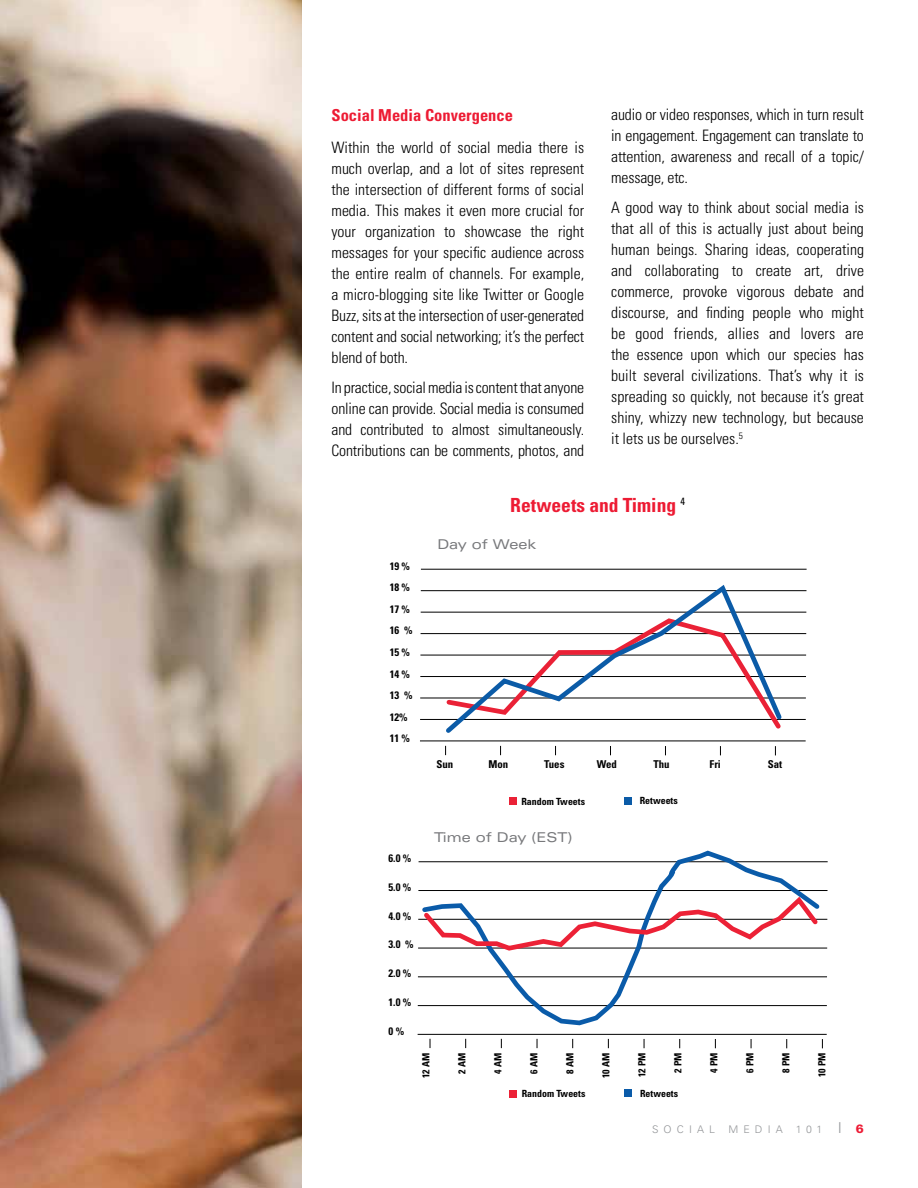
<style>
.page{position:relative;width:918px;height:1188px;background:#fff}
.page>*{position:absolute;margin:0;border:0;box-sizing:border-box;transform-origin:0 0}
.t1{font:700 condensed 19.5px "Univers";color:#ed1b33}
.t2{font:700 condensed 16.5px "Univers";color:#ed1b33}
.t3{font:300 condensed 15.75px/21px "Univers";letter-spacing:-.01em;color:#000;text-align:justify}
.t4{font:expanded 13.5px "Univers";color:#77787b}
.t5{font:700 condensed 10.8px/21.6px "Univers";color:#000}
.t6{font:700 condensed 10.8px "Univers";color:#010101}
.t7{font:300 10.5px "Univers";letter-spacing:.49em;color:#939598}
.t8{font:700 condensed 9.9px "Univers";color:#010101}
.t9{font:700 condensed 9.9px "Univers";color:#000}
.s1{font-size:15px}
.s2{font-weight:900;font-size:12px;color:#ed1b35}
</style>
<div class="page">
<img style="left:0;top:0;width:302px;height:1188px">
<hr style="left:421px;top:569px;width:386px;height:1px;background:#000">
<hr style="left:421px;top:590px;width:385px;height:1px;background:#000">
<hr style="left:421px;top:612px;width:385px;height:1px;background:#000">
<hr style="left:421px;top:633px;width:385px;height:1px;background:#000">
<hr style="left:420px;top:655px;width:386px;height:1px;background:#000">
<hr style="left:420px;top:676px;width:386px;height:1px;background:#000">
<hr style="left:420px;top:698px;width:386px;height:1px;background:#000">
<hr style="left:420px;top:719px;width:386px;height:1px;background:#000">
<hr style="left:420px;top:740px;width:386px;height:1px;background:#000">
<div style="left:509px;top:797px;width:8px;height:8px;background:#ea2136"></div>
<div style="left:624px;top:797px;width:8px;height:7px;background:#0b5ba7"></div>
<svg style="left:442px;top:585px;width:343px;height:148px"></svg>
<hr style="left:419px;top:861px;width:409px;height:1px;background:#010101">
<hr style="left:418px;top:890px;width:410px;height:1px;background:#010101">
<hr style="left:418px;top:919px;width:409px;height:1px;background:#010101">
<hr style="left:418px;top:948px;width:409px;height:1px;background:#010101">
<hr style="left:418px;top:976px;width:409px;height:1px;background:#010101">
<hr style="left:418px;top:1005px;width:409px;height:1px;background:#010101">
<hr style="left:418px;top:1034px;width:409px;height:1px;background:#010101">
<div style="left:510px;top:1090px;width:7px;height:8px;background:#ec2136"></div>
<div style="left:625px;top:1089px;width:7px;height:8px;background:#0a5ba9"></div>
<svg style="left:419px;top:850px;width:405px;height:176px"></svg>
<svg style="left:420px;top:893px;width:402px;height:60px"></svg>
<p class="t2" style="left:332px;top:105px;width:183px">Social Media Convergence</p>
<p class="t3" style="left:332px;top:137px;width:254px">Within the world of social media there is much overlap, and a lot of sites represent the intersection of different forms of social media. This makes it even more crucial for your organization to showcase the right messages for your specific audience across the entire realm of channels. For example, a micro-blogging site like Twitter or Google Buzz, sits at the intersection of user-generated content and social networking; it’s the perfect blend of both.</p>
<p class="t3" style="left:332px;top:377px;width:254px">In practice, social media is content that anyone online can provide. Social media is consumed and contributed to almost simultaneously.<br>Contributions can be comments, photos, and</p>
<p class="t3" style="left:611px;top:104px;width:254px">audio or video responses, which in turn result in engagement. Engagement can translate to attention, awareness and recall of a topic/ message, etc.</p>
<p class="t3" style="left:611px;top:197px;width:254px">A good way to think about social media is that all of this is actually just about being human beings. Sharing ideas, cooperating and collaborating to create art, drive commerce, provoke vigorous debate and discourse, and finding people who might be good friends, allies and lovers are the essence upon which our species has built several civilizations. That’s why it is spreading so quickly, not because it’s great shiny, whizzy new technology, but because it lets us be ourselves.<sup>5</sup></p>
<p class="t1" style="left:510px;top:493px;width:176px">Retweets and Timing <sup>4</sup></p>
<p class="t5" style="left:390px;top:555px;width:24px">19 %<br>18 %<br>17 %<br>16 %<br>15 %<br>14 %<br>13 %<br>12%<br>11 %</p>
<p class="t4" style="left:437px;top:537px;width:101px">Day of Week</p>
<p class="t5" style="left:437px;top:753px;width:18px">Sun</p>
<p class="t5" style="left:488px;top:753px;width:21px">Mon</p>
<p class="t5" style="left:544px;top:753px;width:22px">Tues</p>
<p class="t5" style="left:597px;top:753px;width:22px">Wed</p>
<p class="t5" style="left:653px;top:753px;width:18px">Thu</p>
<p class="t5" style="left:710px;top:753px;width:13px">Fri</p>
<p class="t5" style="left:768px;top:753px;width:16px">Sat</p>
<p class="t9" style="left:521px;top:795px;width:65px">Random Tweets</p>
<p class="t9" style="left:640px;top:794px;width:39px">Retweets</p>
<p class="t6" style="left:389px;top:851px;width:24px">6.0 %</p>
<p class="t6" style="left:389px;top:880px;width:24px">5.0 %</p>
<p class="t6" style="left:389px;top:909px;width:24px">4.0 %</p>
<p class="t6" style="left:389px;top:938px;width:27px">3.0 %</p>
<p class="t6" style="left:389px;top:967px;width:24px">2.0 %</p>
<p class="t6" style="left:389px;top:995px;width:24px">1.0 %</p>
<p class="t6" style="left:389px;top:1024px;width:17px">0 %</p>
<p class="t4" style="left:434px;top:830px;width:140px">Time of Day (EST)</p>
<p class="t8" style="left:420px;top:1078px;width:27px;rotate:-90deg">12 AM</p>
<p class="t8" style="left:456px;top:1074px;width:22px;rotate:-90deg">2 AM</p>
<p class="t8" style="left:492px;top:1074px;width:22px;rotate:-90deg">4 AM</p>
<p class="t8" style="left:528px;top:1074px;width:22px;rotate:-90deg">6 AM</p>
<p class="t8" style="left:564px;top:1074px;width:22px;rotate:-90deg">8 AM</p>
<p class="t8" style="left:600px;top:1078px;width:27px;rotate:-90deg">10 AM</p>
<p class="t8" style="left:636px;top:1077px;width:26px;rotate:-90deg">12 PM</p>
<p class="t8" style="left:672px;top:1073px;width:22px;rotate:-90deg">2 PM</p>
<p class="t8" style="left:708px;top:1073px;width:22px;rotate:-90deg">4 PM</p>
<p class="t8" style="left:744px;top:1073px;width:22px;rotate:-90deg">6 PM</p>
<p class="t8" style="left:780px;top:1073px;width:22px;rotate:-90deg">8 PM</p>
<p class="t8" style="left:816px;top:1077px;width:26px;rotate:-90deg">10 PM</p>
<p class="t8" style="left:522px;top:1088px;width:65px">Random Tweets</p>
<p class="t8" style="left:640px;top:1087px;width:39px">Retweets</p>
<p class="t7" style="left:652px;top:1123px;width:65px">SOCIAL</p>
<p class="t7" style="left:728px;top:1123px;width:56px">MEDIA</p>
<p class="t7" style="left:796px;top:1123px;width:70px">101 <span class="s1">I</span> <span class="s2">6</span></p>
</div>
